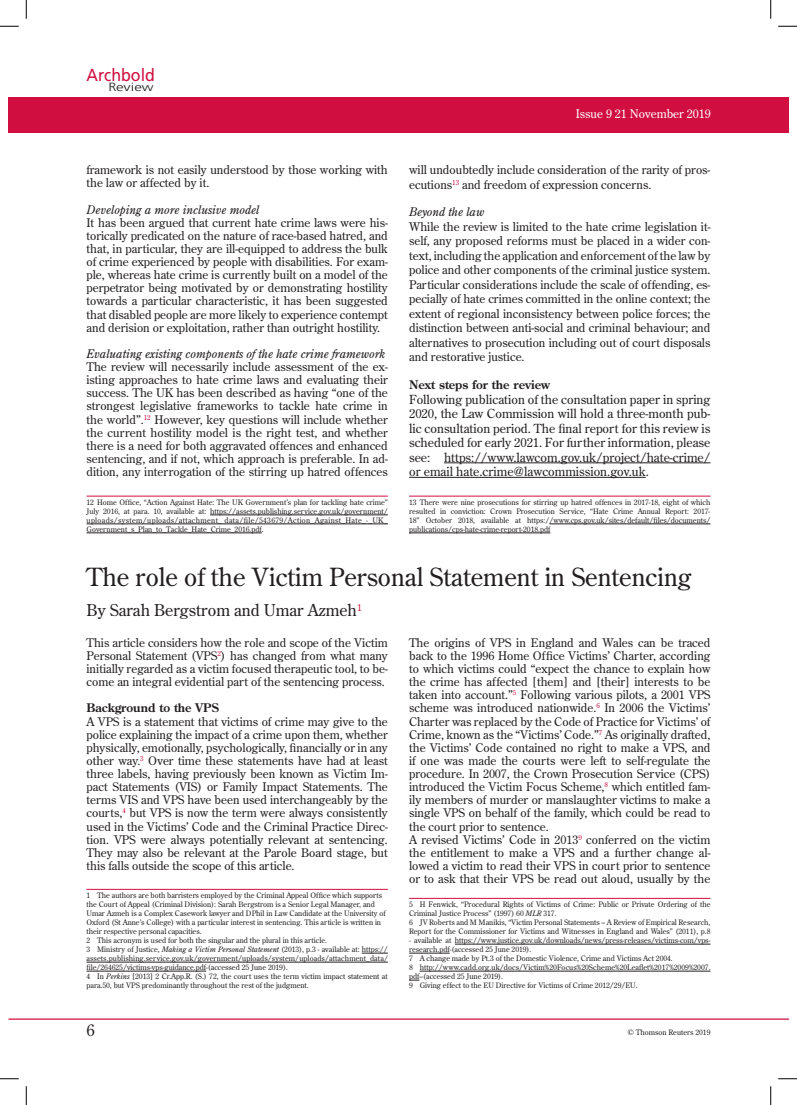
<style>
.page{position:relative;width:797px;height:1105px;background:#fff}
.page>*{position:absolute;margin:0;border:0;box-sizing:border-box;transform-origin:0 0}
.t1{font:25px "Century Old Style Std";color:#231f20}
.t2{font:17.38px "Frutiger";color:#d10e40;scale:.92 1}
.t3{font:16.25px "Century Old Style Std";color:#231f20}
.t4{font:12.5px/14.5px "Century Old Style Std";color:#231f20;text-align:justify}
.t5{font:11.88px/13.1px "Century Old Style Std";color:#231f20;text-align:justify}
.t6{font:italic 11.88px "Century Old Style Std";color:#231f20}
.t7{font:700 11.88px "Century Old Style Std";color:#231f20}
.t8{font:11.88px "Century Old Style Std";color:#fff}
.t9{font:300 11.5px "Frutiger";color:#231f20;scale:1.32 1}
.t10{font:7.5px/9px "Century Old Style Std";color:#231f20}
.s1{font-size:12px}
.s2{font-style:italic}
.s3{font-family:"Century Old Style"}
</style>
<div class="page">
<div style="left:9px;top:97px;width:779px;height:36px;background:#d10e40"></div>
<hr style="left:9px;top:1018px;width:779px;height:2px;background:#d10e40">
<hr style="left:86px;top:496px;width:302px;height:1px;background:#d10e40">
<hr style="left:210px;top:515px;width:178px;height:1px;background:#231f20">
<hr style="left:86px;top:524px;width:302px;height:1px;background:#231f20">
<hr style="left:86px;top:533px;width:176px;height:1px;background:#231f20">
<hr style="left:444px;top:462px;width:266px;height:1px;background:#231f20">
<hr style="left:409px;top:477px;width:236px;height:1px;background:#231f20">
<hr style="left:409px;top:496px;width:301px;height:1px;background:#d10e40">
<hr style="left:549px;top:524px;width:161px;height:1px;background:#231f20">
<hr style="left:409px;top:533px;width:141px;height:1px;background:#231f20">
<hr style="left:86px;top:889px;width:302px;height:1px;background:#d10e40">
<svg style="left:362px;top:953px;width:26px;height:1px"></svg>
<hr style="left:86px;top:962px;width:302px;height:1px;background:#231f20">
<hr style="left:86px;top:971px;width:120px;height:1px;background:#231f20">
<hr style="left:409px;top:898px;width:301px;height:1px;background:#d10e40">
<hr style="left:455px;top:944px;width:255px;height:1px;background:#231f20">
<hr style="left:409px;top:953px;width:40px;height:1px;background:#231f20">
<hr style="left:420px;top:971px;width:290px;height:1px;background:#231f20">
<svg style="left:0;top:25px;width:19px;height:2px"></svg>
<svg style="left:778px;top:25px;width:19px;height:2px"></svg>
<svg style="left:0;top:1078px;width:19px;height:1px"></svg>
<svg style="left:778px;top:1078px;width:19px;height:1px"></svg>
<svg style="left:25px;top:0;width:2px;height:19px"></svg>
<svg style="left:25px;top:1086px;width:2px;height:19px"></svg>
<svg style="left:770px;top:0;width:1px;height:19px"></svg>
<svg style="left:770px;top:1086px;width:1px;height:19px"></svg>
<h2 class="t2" style="left:86px;top:65px;width:76px">Archbold</h2>
<p class="t9" style="left:108px;top:80px;width:36px"><span class="s1">R</span>eview</p>
<p class="t8" style="left:576px;top:106px;width:136px">Issue 9 21 November 2019</p>
<p class="t5" style="left:409px;top:162px;width:303px;line-height:14.5px">will undoubtedly include consideration of the rarity of pros&shy;ecutions<sup>13</sup> and freedom of expression concerns.</p>
<p class="t6" style="left:409px;top:205px;width:77px">Beyond the law</p>
<p class="t5" style="left:409px;top:219px;width:303px;line-height:14.5px">While the review is limited to the hate crime legislation it&shy;self, any proposed reforms must be placed in a wider con&shy;text, including the application and enforcement of the law by police and other components of the criminal justice system.<br>Particular considerations include the scale of offending, es&shy;pecially of hate crimes committed in the online context; the extent of regional inconsistency between police forces; the distinction between anti-social and criminal behaviour; and alternatives to prosecution including out of court disposals and restorative justice.</p>
<p class="t7" style="left:409px;top:377px;width:142px">Next steps for the review</p>
<p class="t4" style="left:409px;top:392px;width:303px">Following publication of the consultation paper in spring 2020, the Law Commission will hold a three-month pub&shy;lic consultation period. The final report for this review is scheduled for early 2021. For further information, please see: https://www.lawcom.gov.uk/project/hate-crime/ or email hate.crime@lawcommission.gov.uk.</p>
<p class="t10" style="left:409px;top:498px;width:303px;text-align:justify">13 There were nine prosecutions for stirring up hatred offences in 2017-18, eight of which resulted in conviction: Crown Prosecution Service, “Hate Crime Annual Report: 2017- 18” October 2018, available at https://www.cps.gov.uk/sites/default/files/documents/ publications/cps-hate-crime-report-2018.pdf</p>
<h1 class="t1" style="left:86px;top:561px;width:606px">The role of the Victim Personal Statement in Sentencing</h1>
<h3 class="t3" style="left:86px;top:600px;width:277px">By Sarah Bergstrom and Umar Azmeh<sup>1</sup></h3>
<p class="t5" style="left:86px;top:636px;width:303px">This article considers how the role and scope of the Victim Personal Statement (VPS<sup>2</sup>) has changed from what many initially regarded as a victim focused therapeutic tool, to be&shy;come an integral evidential part of the sentencing process.</p>
<p class="t7" style="left:86px;top:700px;width:134px">Background to the VPS</p>
<p class="t5" style="left:86px;top:714px;width:303px">A VPS is a statement that victims of crime may give to the police explaining the impact of a crime upon them, whether physically, emotionally, psychologically, financially or in any other way.<sup>3</sup> Over time these statements have had at least three labels, having previously been known as Victim Im&shy;pact Statements (VIS) or Family Impact Statements. The terms VIS and VPS have been used interchangeably by the courts,<sup>4</sup> but VPS is now the term were always consistently used in the Victims’ Code and the Criminal Practice Direc&shy;tion. VPS were always potentially relevant at sentencing.<br>They may also be relevant at the Parole Board stage, but this falls outside the scope of this article.</p>
<p class="t10" style="left:86px;top:891px;width:303px">1 The authors are both barristers employed by the Criminal Appeal Office which supports the Court of Appeal (Criminal Division): Sarah Bergstrom is a Senior Legal Manager, and Umar Azmeh is a Complex Casework lawyer and DPhil in Law Candidate at the University of Oxford (St Anne’s College) with a particular interest in sentencing. This article is written in their respective personal capacities.<br>2 This acronym is used for both the singular and the plural in this article.<br>3 Ministry of Justice, <span class="s2">Making a Victim Personal Statement</span> (2013), p.3 - available at: https:// assets.publishing.service.gov.uk/government/uploads/system/uploads/attachment_data/ file/264625/victims-vps-guidance.pdf-(accessed 25 June 2019).<br>4 In <span class="s2">Perkins</span> [2013] 2 Cr.App.R. (S.) 72, the court uses the term victim impact statement at para.50, but VPS predominantly throughout the rest of the judgment.</p>
<p class="t5" style="left:86px;top:163px;width:303px">framework is not easily understood by those working with the law or affected by it.</p>
<p class="t6" style="left:86px;top:202px;width:174px">Developing a more inclusive model</p>
<p class="t5" style="left:86px;top:216px;width:303px">It has been argued that current hate crime laws were his&shy;torically predicated on the nature of race-based hatred, and that, in particular, they are ill-equipped to address the bulk of crime experienced by people with disabilities. For exam&shy;ple, whereas hate crime is currently built on a model of the perpetrator being motivated by or demonstrating hostility towards a particular characteristic, it has been suggested that disabled people are more likely to experience contempt and derision or exploitation, rather than outright hostility.</p>
<p class="t6" style="left:86px;top:346px;width:300px">Evaluating existing components of the hate crime framework</p>
<p class="t5" style="left:86px;top:360px;width:303px">The review will necessarily include assessment of the ex&shy;isting approaches to hate crime laws and evaluating their success. The UK has been described as having “one of the strongest legislative frameworks to tackle hate crime in the world”.<sup>12</sup> However, key questions will include whether the current hostility model is the right test, and whether there is a need for both aggravated offences and enhanced sentencing, and if not, which approach is preferable. In ad&shy;dition, any interrogation of the stirring up hatred offences</p>
<p class="t10" style="left:86px;top:498px;width:303px;text-align:justify">12 Home Office, “Action Against Hate: The UK Government’s plan for tackling hate crime” July 2016, at para. 10, available at: https://assets.publishing.service.gov.uk/government/ uploads/system/uploads/attachment_ data/file/543679/Action_Against_Hate_-_UK_ Government_s_Plan_to_Tackle_Hate_Crime_2016.pdf.</p>
<p class="t5" style="left:409px;top:636px;width:303px;text-align:left">The origins of VPS in England and Wales can be traced back to the 1996 Home Office Victims’ Charter, according to which victims could “expect the chance to explain how the crime has affected [them] and [their] interests to be taken into account.”<sup>5</sup> Following various pilots, a 2001 VPS scheme was introduced nationwide.<sup>6</sup> In 2006 the Victims<span class="s3">’ </span>Charter was replaced by the Code of Practice for Victims<span class="s3">’</span> of Crime, known as the “Victims’ Code.”<sup>7</sup> As originally drafted, the Victims’ Code contained no right to make a VPS, and if one was made the courts were left to self-regulate the procedure. In 2007, the Crown Prosecution Service (CPS) introduced the Victim Focus Scheme,<sup>8</sup> which entitled fam&shy;ily members of murder or manslaughter victims to make a single VPS on behalf of the family, which could be read to the court prior to sentence.<br>A revised Victims’ Code in 2013<sup>9</sup> conferred on the victim the entitlement to make a VPS and a further change al&shy;lowed a victim to read their VPS in court prior to sentence or to ask that their VPS be read out aloud, usually by the</p>
<p class="t10" style="left:409px;top:900px;width:303px">5 H Fenwick, “Procedural Rights of Victims of Crime: Public or Private Ordering of the Criminal Justice Process” (1997) 60 <span class="s2">MLR</span> 317.<br>6 JV Roberts and M Manikis, “Victim Personal Statements – A Review of Empirical Research, Report for the Commissioner for Victims and Witnesses in England and Wales” (2011), p.8</p>
<p class="t10" style="left:409px;top:936px;width:303px">- available at https://www.justice.gov.uk/downloads/news/press-releases/victims-com/vps&shy;research.pdf-(accessed 25 June 2019).<br>7 A change made by Pt.3 of the Domestic Violence, Crime and Victims Act 2004.<br>8 http://www.cadd.org.uk/docs/Victim%20Focus%20Scheme%20Leaflet%2017%2009%2007. pdf–(accessed 25 June 2019).<br>9 Giving effect to the EU Directive for Victims of Crime 2012/29/EU.</p>
<h3 class="t3" style="left:86px;top:1019px;width:10px">6</h3>
<p class="t10" style="left:628px;top:1028px;width:84px">© Thomson Reuters 2019</p>
</div>
